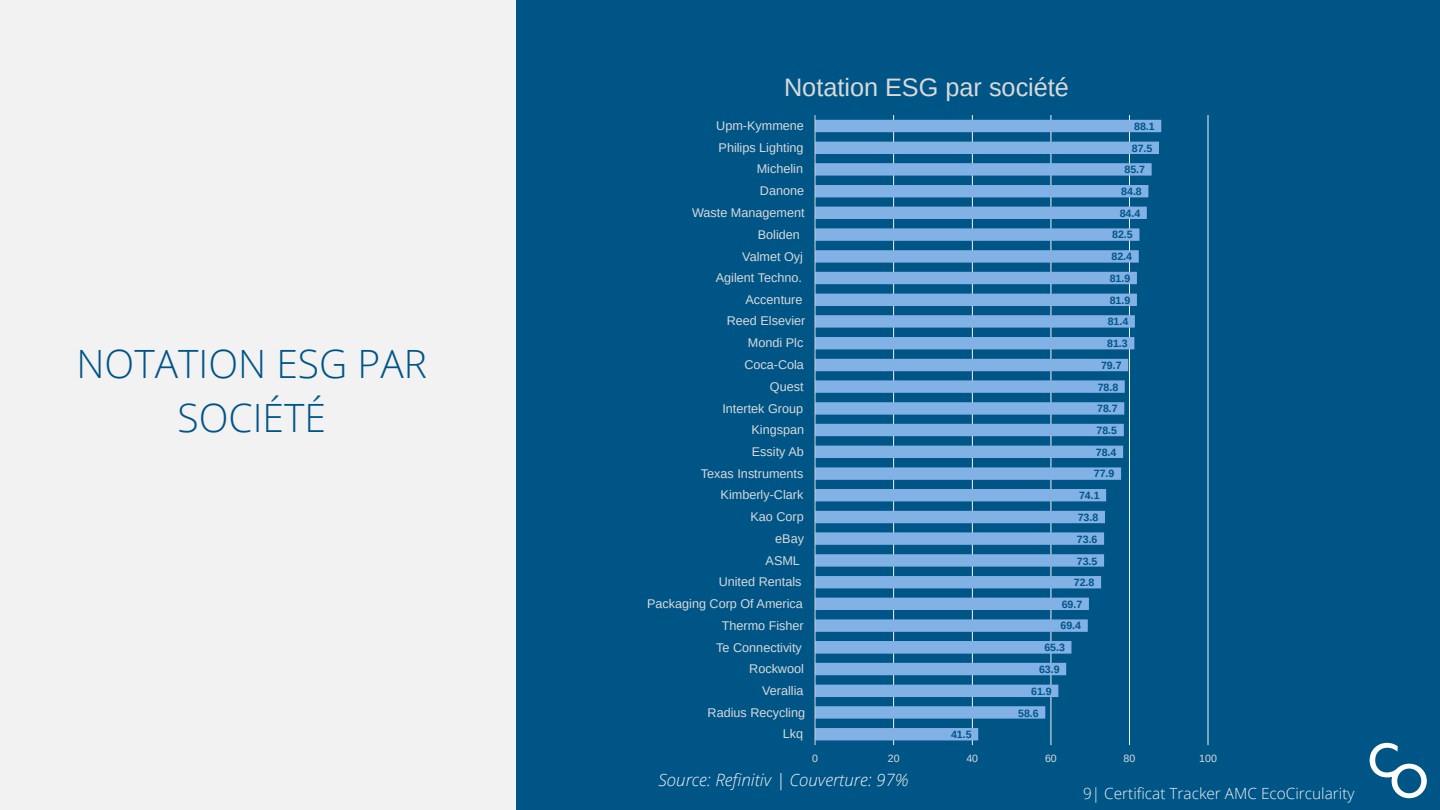
<style>
.page{position:relative;width:1440px;height:810px;background:#005587}
.page>*{position:absolute;margin:0;border:0;box-sizing:border-box;transform-origin:0 0}
.t1{font:300 39px/54px "Open Sans";color:#005587;text-align:center}
.t2{font:25.3px "Liberation Sans";color:#d9d9d9}
.t3{font:italic 300 17px "Open Sans";color:#f2f2f2}
.t4{font:300 15.4px "Open Sans";color:#f2f2f2}
.t5{font:12.6px "Liberation Sans";color:#d9d9d9}
.t6{font:700 10.6px "Liberation Sans";color:#005587}
.t7{font:10.6px "Liberation Sans";color:#d9d9d9}
</style>
<div class="page">
<div style="left:0;top:0;width:516px;height:810px;background:#f2f2f2"></div>
<svg style="left:1370px;top:743px;width:57px;height:55px"></svg>
<hr style="left:893px;top:115px;width:1px;height:630px;background:#f2f2f2">
<hr style="left:972px;top:115px;width:1px;height:630px;background:#f2f2f2">
<hr style="left:1051px;top:115px;width:1px;height:630px;background:#f2f2f2">
<hr style="left:1129px;top:115px;width:1px;height:630px;background:#f2f2f2">
<hr style="left:1208px;top:115px;width:1px;height:630px;background:#f2f2f2">
<svg style="left:816px;top:120px;width:345px;height:620px"></svg>
<hr style="left:815px;top:115px;width:1px;height:630px;background:#d9d9d9">
<h1 class="t1" style="left:76px;top:336px;width:352px">NOTATION ESG PAR<br>SOCIÉTÉ</h1>
<h2 class="t2" style="left:784px;top:73px;width:286px">Notation ESG par société</h2>
<p class="t5" style="left:716px;top:119px;width:89px">Upm-Kymmene</p>
<p class="t6" style="left:1134px;top:120px;width:22px">88.1</p>
<p class="t5" style="left:719px;top:141px;width:86px">Philips Lighting</p>
<p class="t6" style="left:1132px;top:142px;width:22px">87.5</p>
<p class="t5" style="left:757px;top:162px;width:48px">Michelin</p>
<p class="t6" style="left:1125px;top:164px;width:22px">85.7</p>
<p class="t5" style="left:760px;top:184px;width:46px">Danone</p>
<p class="t6" style="left:1121px;top:185px;width:22px">84.8</p>
<p class="t5" style="left:692px;top:205px;width:114px">Waste Management</p>
<p class="t6" style="left:1120px;top:207px;width:22px">84.4</p>
<p class="t5" style="left:758px;top:227px;width:44px">Boliden</p>
<p class="t6" style="left:1112px;top:229px;width:22px">82.5</p>
<p class="t5" style="left:742px;top:249px;width:62px">Valmet Oyj</p>
<p class="t6" style="left:1112px;top:251px;width:22px">82.4</p>
<p class="t5" style="left:716px;top:271px;width:88px">Agilent Techno.</p>
<p class="t6" style="left:1110px;top:273px;width:22px">81.9</p>
<p class="t5" style="left:746px;top:293px;width:58px">Accenture</p>
<p class="t6" style="left:1110px;top:294px;width:22px">81.9</p>
<p class="t5" style="left:727px;top:314px;width:80px">Reed Elsevier</p>
<p class="t6" style="left:1108px;top:316px;width:22px">81.4</p>
<p class="t5" style="left:748px;top:336px;width:57px">Mondi Plc</p>
<p class="t6" style="left:1107px;top:338px;width:22px">81.3</p>
<p class="t5" style="left:744px;top:358px;width:61px">Coca-Cola</p>
<p class="t6" style="left:1101px;top:359px;width:22px">79.7</p>
<p class="t5" style="left:770px;top:379px;width:35px">Quest</p>
<p class="t6" style="left:1098px;top:381px;width:22px">78.8</p>
<p class="t5" style="left:722px;top:401px;width:82px">Intertek Group</p>
<p class="t6" style="left:1097px;top:403px;width:22px">78.7</p>
<p class="t5" style="left:752px;top:423px;width:54px">Kingspan</p>
<p class="t6" style="left:1097px;top:424px;width:22px">78.5</p>
<p class="t5" style="left:752px;top:445px;width:53px">Essity Ab</p>
<p class="t6" style="left:1096px;top:446px;width:22px">78.4</p>
<p class="t5" style="left:701px;top:466px;width:104px">Texas Instruments</p>
<p class="t6" style="left:1094px;top:468px;width:22px">77.9</p>
<p class="t5" style="left:721px;top:488px;width:84px">Kimberly-Clark</p>
<p class="t6" style="left:1079px;top:490px;width:22px">74.1</p>
<p class="t5" style="left:750px;top:510px;width:55px">Kao Corp</p>
<p class="t6" style="left:1078px;top:511px;width:22px">73.8</p>
<p class="t5" style="left:775px;top:532px;width:30px">eBay</p>
<p class="t6" style="left:1077px;top:533px;width:22px">73.6</p>
<p class="t5" style="left:766px;top:553px;width:36px">ASML</p>
<p class="t6" style="left:1077px;top:555px;width:22px">73.5</p>
<p class="t5" style="left:719px;top:575px;width:84px">United Rentals</p>
<p class="t6" style="left:1074px;top:576px;width:22px">72.8</p>
<p class="t5" style="left:647px;top:596px;width:157px">Packaging Corp Of America</p>
<p class="t6" style="left:1062px;top:598px;width:22px">69.7</p>
<p class="t5" style="left:722px;top:618px;width:84px">Thermo Fisher</p>
<p class="t6" style="left:1061px;top:620px;width:22px">69.4</p>
<p class="t5" style="left:716px;top:640px;width:87px">Te Connectivity</p>
<p class="t6" style="left:1044px;top:642px;width:22px">65.3</p>
<p class="t5" style="left:749px;top:662px;width:56px">Rockwool</p>
<p class="t6" style="left:1039px;top:664px;width:22px">63.9</p>
<p class="t5" style="left:762px;top:684px;width:43px">Verallia</p>
<p class="t6" style="left:1031px;top:685px;width:22px">61.9</p>
<p class="t5" style="left:708px;top:705px;width:99px">Radius Recycling</p>
<p class="t6" style="left:1018px;top:707px;width:22px">58.6</p>
<p class="t5" style="left:783px;top:727px;width:22px">Lkq</p>
<p class="t6" style="left:951px;top:728px;width:22px">41.5</p>
<p class="t7" style="left:812px;top:753px;width:7px">0</p>
<p class="t7" style="left:888px;top:753px;width:13px">20</p>
<p class="t7" style="left:966px;top:753px;width:13px">40</p>
<p class="t7" style="left:1045px;top:753px;width:13px">60</p>
<p class="t7" style="left:1124px;top:753px;width:13px">80</p>
<p class="t7" style="left:1199px;top:753px;width:19px">100</p>
<p class="t3" style="left:658px;top:768px;width:251px">Source: Refinitiv | Couverture: 97%</p>
<p class="t4" style="left:1083px;top:783px;width:273px">9| Certificat Tracker AMC EcoCircularity</p>
</div>
